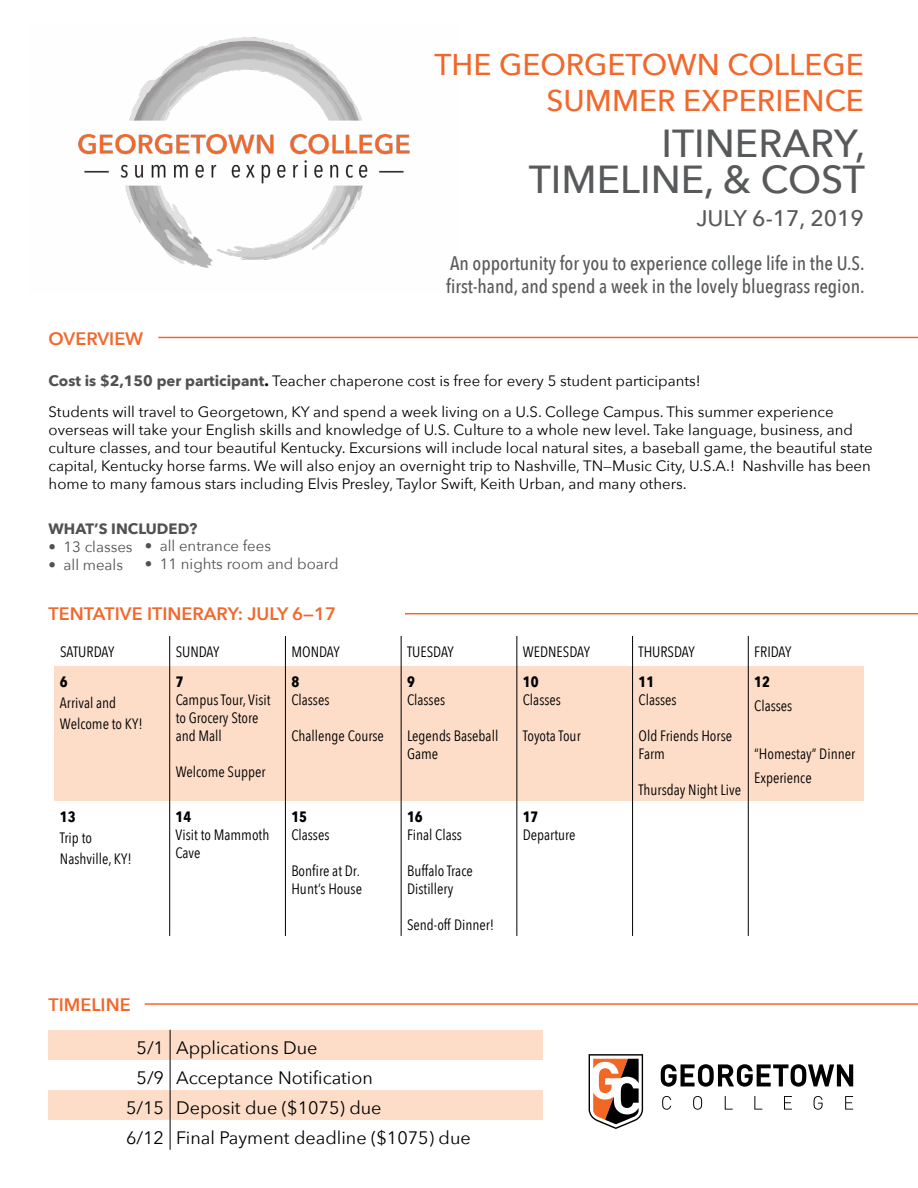
<style>
.page{position:relative;width:918px;height:1188px;background:#fff}
.page>*{position:absolute;margin:0;border:0;box-sizing:border-box;transform-origin:0 0}
.t1{font:500 39px/36.6px "Avenir Next";color:#58595b;text-align:right}
.t2{font:500 30px/36px "Avenir Next";color:#f2682b;text-align:right}
.t3{font:500 22.5px "Avenir Next";color:#58595b}
.t4{font:500 19.5px "Avenir Next Condensed";color:#58595b}
.t5{font:18px "Avenir Next";color:#000}
.t6{font:600 18px "Avenir Next";color:#f2682b}
.t7{font:15px/18px "Avenir Next";color:#000}
.t8{font:15px/18px "Avenir Next Condensed";color:#000}
.t9{font:15px "Avenir Next";color:#535150}
.t10{font:700 15px "Avenir Next";color:#535150}
.s1{font-weight:700;color:#535150}
.s2{font-weight:700}
</style>
<div class="page">
<hr style="left:145px;top:1003px;width:773px;height:2px;background:#f2682b">
<hr style="left:405px;top:613px;width:513px;height:1px;background:#f2682b">
<hr style="left:158px;top:337px;width:760px;height:1px;background:#f2682b">
<img style="left:78px;top:37px;width:332px;height:231px">
<div style="left:54px;top:666px;width:116px;height:135px;background:#fdddc8"></div>
<div style="left:170px;top:666px;width:115px;height:135px;background:#fdddc8"></div>
<div style="left:285px;top:666px;width:116px;height:135px;background:#fdddc8"></div>
<div style="left:401px;top:666px;width:116px;height:135px;background:#fdddc8"></div>
<div style="left:517px;top:666px;width:116px;height:135px;background:#fdddc8"></div>
<div style="left:633px;top:666px;width:115px;height:135px;background:#fdddc8"></div>
<div style="left:748px;top:666px;width:116px;height:135px;background:#fdddc8"></div>
<hr style="left:169px;top:636px;width:1px;height:30px;background:#000">
<hr style="left:285px;top:636px;width:1px;height:30px;background:#000">
<hr style="left:401px;top:636px;width:1px;height:30px;background:#000">
<hr style="left:517px;top:636px;width:1px;height:30px;background:#000">
<hr style="left:632px;top:636px;width:1px;height:30px;background:#000">
<hr style="left:748px;top:636px;width:1px;height:30px;background:#000">
<hr style="left:169px;top:666px;width:1px;height:135px;background:#000">
<hr style="left:285px;top:666px;width:1px;height:135px;background:#000">
<hr style="left:401px;top:666px;width:1px;height:135px;background:#000">
<hr style="left:517px;top:666px;width:1px;height:135px;background:#000">
<hr style="left:632px;top:666px;width:1px;height:135px;background:#000">
<hr style="left:748px;top:666px;width:1px;height:135px;background:#000">
<hr style="left:169px;top:801px;width:1px;height:135px;background:#000">
<hr style="left:285px;top:801px;width:1px;height:135px;background:#000">
<hr style="left:401px;top:801px;width:1px;height:135px;background:#000">
<hr style="left:517px;top:801px;width:1px;height:135px;background:#000">
<hr style="left:632px;top:801px;width:1px;height:135px;background:#000">
<hr style="left:748px;top:801px;width:1px;height:135px;background:#000">
<div style="left:49px;top:1030px;width:121px;height:30px;background:#fdddc8"></div>
<div style="left:170px;top:1030px;width:372px;height:30px;background:#fdddc8"></div>
<div style="left:49px;top:1090px;width:121px;height:30px;background:#fdddc8"></div>
<div style="left:170px;top:1090px;width:372px;height:30px;background:#fdddc8"></div>
<hr style="left:170px;top:1030px;width:1px;height:30px;background:#000">
<hr style="left:170px;top:1060px;width:1px;height:30px;background:#000">
<hr style="left:170px;top:1090px;width:1px;height:30px;background:#000">
<hr style="left:170px;top:1120px;width:1px;height:30px;background:#000">
<svg style="left:661px;top:1064px;width:192px;height:23px"></svg>
<svg style="left:662px;top:1096px;width:9px;height:14px"></svg>
<svg style="left:693px;top:1096px;width:9px;height:14px"></svg>
<svg style="left:725px;top:1096px;width:8px;height:14px"></svg>
<svg style="left:754px;top:1096px;width:8px;height:14px"></svg>
<svg style="left:784px;top:1096px;width:8px;height:14px"></svg>
<svg style="left:814px;top:1096px;width:9px;height:14px"></svg>
<svg style="left:845px;top:1096px;width:8px;height:14px"></svg>
<svg style="left:589px;top:1054px;width:54px;height:75px"></svg>
<p class="t2" style="left:435px;top:46px;width:431px">THE GEORGETOWN COLLEGE<br>SUMMER EXPERIENCE</p>
<p class="t1" style="left:529px;top:123px;width:338px">ITINERARY,<br>TIMELINE, &amp; COST</p>
<p class="t3" style="left:696px;top:199px;width:169px">JULY 6-17, 2019</p>
<p class="t4" style="left:450px;top:251px;width:416px">An opportunity for you to experience college life in the U.S.</p>
<p class="t4" style="left:446px;top:275px;width:420px">first-hand, and spend a week in the lovely bluegrass region.</p>
<p class="t6" style="left:49px;top:323px;width:96px">OVERVIEW</p>
<p class="t7" style="left:49px;top:371px;width:654px"><span class="s1">Cost is $2,150 per participant</span><span class="s2">.</span> Teacher chaperone cost is free for every 5 student participants!</p>
<p class="t7" style="left:49px;top:402px;width:826px">Students will travel to Georgetown, KY and spend a week living on a U.S. College Campus. This summer experience overseas will take your English skills and knowledge of U.S. Culture to a whole new level. Take language, business, and culture classes, and tour beautiful Kentucky. Excursions will include local natural sites, a baseball game, the beautiful state capital, Kentucky horse farms. We will also enjoy an overnight trip to Nashville, TN—Music City, U.S.A.! Nashville has been home to many famous stars including Elvis Presley, Taylor Swift, Keith Urban, and many others.</p>
<h5 class="t10" style="left:49px;top:516px;width:150px">WHAT’S INCLUDED?</h5>
<p class="t9" style="left:49px;top:533px;width:224px">• 13 classes • all entrance fees</p>
<p class="t9" style="left:49px;top:552px;width:76px">• all meals</p>
<p class="t9" style="left:145px;top:551px;width:195px">• 11 nights room and board</p>
<p class="t6" style="left:49px;top:598px;width:289px">TENTATIVE ITINERARY: JULY 6—17</p>
<p class="t8" style="left:60px;top:642px;width:56px">SATURDAY</p>
<p class="t8" style="left:176px;top:642px;width:45px">SUNDAY</p>
<p class="t8" style="left:291px;top:642px;width:50px">MONDAY</p>
<p class="t8" style="left:407px;top:642px;width:48px">TUESDAY</p>
<p class="t8" style="left:523px;top:642px;width:69px">WEDNESDAY</p>
<p class="t8" style="left:639px;top:642px;width:58px">THURSDAY</p>
<p class="t8" style="left:754px;top:642px;width:39px">FRIDAY</p>
<p class="t8" style="left:60px;top:670px;width:84px;line-height:21px"><span class="s2">6<br></span>Arrival and<br>Welcome to KY!</p>
<p class="t8" style="left:176px;top:672px;width:96px"><span class="s2">7<br></span>Campus Tour, Visit to Grocery Store and Mall</p>
<p class="t8" style="left:176px;top:762px;width:91px">Welcome Supper</p>
<p class="t8" style="left:291px;top:672px;width:40px"><span class="s2">8<br></span>Classes</p>
<p class="t8" style="left:291px;top:726px;width:94px">Challenge Course</p>
<p class="t8" style="left:407px;top:672px;width:40px"><span class="s2">9<br></span>Classes</p>
<p class="t8" style="left:407px;top:726px;width:93px">Legends Baseball<br>Game</p>
<p class="t8" style="left:523px;top:672px;width:40px"><span class="s2">10<br></span>Classes</p>
<p class="t8" style="left:523px;top:726px;width:59px">Toyota Tour</p>
<p class="t8" style="left:754px;top:669px;width:40px;line-height:24px"><span class="s2">12<br></span>Classes</p>
<p class="t8" style="left:754px;top:741px;width:102px;line-height:24px">“Homestay” Dinner<br>Experience</p>
<p class="t8" style="left:639px;top:672px;width:40px"><span class="s2">11<br></span>Classes</p>
<p class="t8" style="left:639px;top:726px;width:95px">Old Friends Horse<br>Farm</p>
<p class="t8" style="left:639px;top:780px;width:104px">Thursday Night Live</p>
<p class="t8" style="left:60px;top:805px;width:73px;line-height:21px"><span class="s2">13<br></span>Trip to<br>Nashville, KY!</p>
<p class="t8" style="left:176px;top:807px;width:95px"><span class="s2">14<br></span>Visit to Mammoth<br>Cave</p>
<p class="t8" style="left:291px;top:807px;width:40px"><span class="s2">15<br></span>Classes</p>
<p class="t8" style="left:291px;top:861px;width:72px">Bonfire at Dr.<br>Hunt’s House</p>
<p class="t6" style="left:49px;top:989px;width:84px">TIMELINE</p>
<p class="t8" style="left:407px;top:807px;width:56px"><span class="s2">16<br></span>Final Class</p>
<p class="t8" style="left:407px;top:861px;width:67px">Buffalo Trace<br>Distillery</p>
<p class="t8" style="left:407px;top:915px;width:89px">Send-off Dinner!</p>
<p class="t5" style="left:137px;top:1032px;width:183px">5/1 Applications Due</p>
<p class="t5" style="left:137px;top:1062px;width:238px">5/9 Acceptance Notification</p>
<p class="t5" style="left:126px;top:1092px;width:257px">5/15 Deposit due ($1075) due</p>
<p class="t5" style="left:126px;top:1122px;width:346px">6/12 Final Payment deadline ($1075) due</p>
<p class="t8" style="left:523px;top:807px;width:54px"><span class="s2">17<br></span>Departure</p>
</div>
